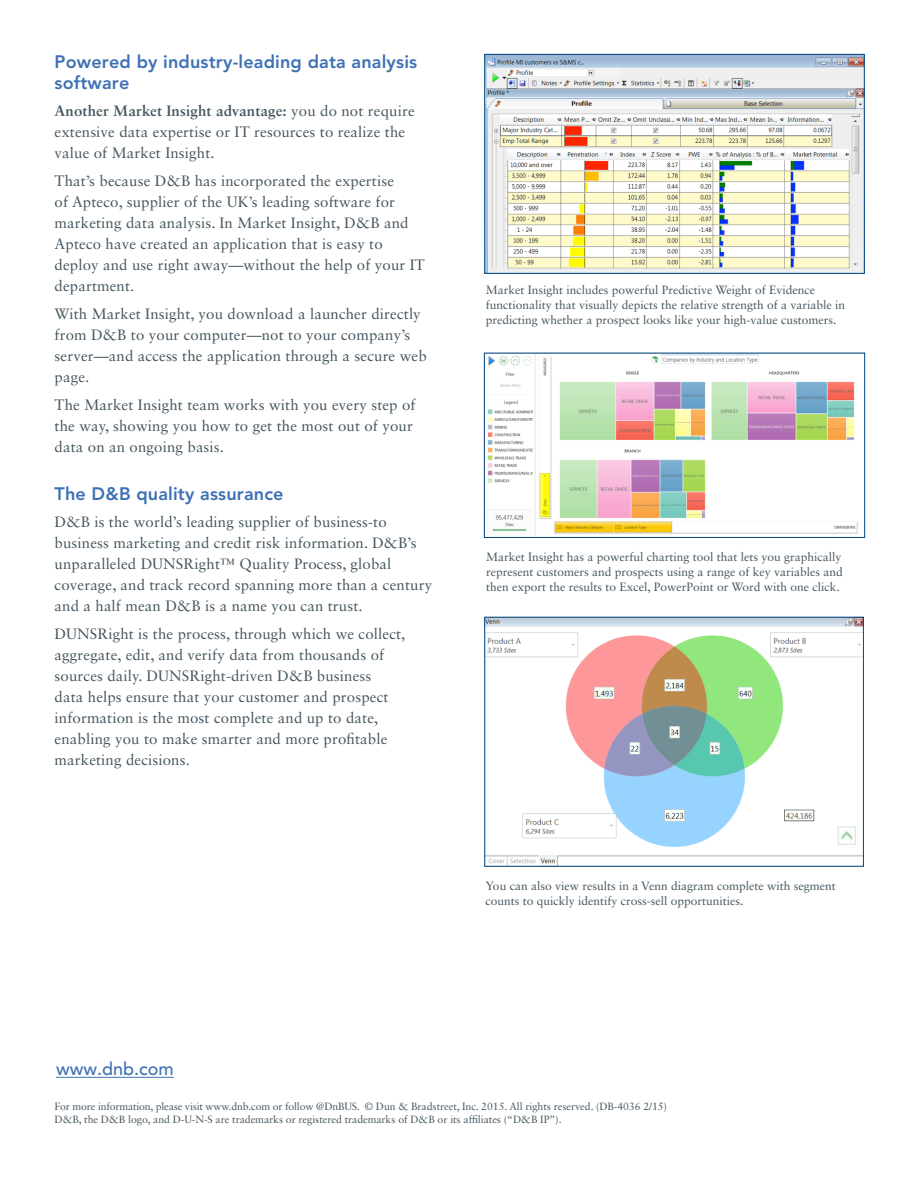
<style>
.page{position:relative;width:918px;height:1188px;background:#fff}
.page>*{position:absolute;margin:0;border:0;box-sizing:border-box;transform-origin:0 0}
.t1{font:800 18px/21px "Avenir LT Std";letter-spacing:.01em;color:#3e71b4}
.t2{font:500 18px "Avenir LT Std";color:#3e71b4}
.t3{font:15px/21px "Sabon LT Std";letter-spacing:.01em;color:#45555f}
.t4{font:12px/15px "Sabon LT Std";color:#45555f}
.t5{font:10.5px/13.5px "Sabon LT Std";letter-spacing:-.005em;color:#45555f}
.s1{font-weight:700}
</style>
<div class="page">
<img style="left:486px;top:56px;width:377px;height:216px">
<img style="left:487px;top:355px;width:371px;height:181px">
<img style="left:486px;top:619px;width:376px;height:246px">
<div style="left:484px;top:54px;width:381px;height:220px;border:1px solid #004781"></div>
<div style="left:484px;top:353px;width:381px;height:185px;border:1px solid #004781"></div>
<div style="left:484px;top:617px;width:380px;height:250px;border:1px solid #004781"></div>
<hr style="left:56px;top:1077px;width:118px;height:1px;background:#3e71b4">
<p class="t1" style="left:55px;top:51px;width:364px">Powered by industry-leading data analysis software</p>
<p class="t3" style="left:55px;top:100px;width:362px"><span class="s1">Another Market Insight advantage:</span> you do not require extensive data expertise or IT resources to realize the value of Market Insight.</p>
<p class="t3" style="left:55px;top:170px;width:372px">That’s because D&amp;B has incorporated the expertise<br>of Apteco, supplier of the UK’s leading software for marketing data analysis. In Market Insight, D&amp;B and Apteco have created an application that is easy to deploy and use right away—without the help of your IT department.</p>
<p class="t3" style="left:55px;top:303px;width:374px">With Market Insight, you download a launcher directly from D&amp;B to your computer—not to your company’s server—and access the application through a secure web page.</p>
<p class="t3" style="left:55px;top:394px;width:362px">The Market Insight team works with you every step of the way, showing you how to get the most out of your data on an ongoing basis.</p>
<p class="t1" style="left:55px;top:483px;width:230px">The D&amp;B quality assurance</p>
<p class="t3" style="left:55px;top:511px;width:379px">D&amp;B is the world’s leading supplier of business-to business marketing and credit risk information. D&amp;B’s unparalleled DUNSRight™ Quality Process, global coverage, and track record spanning more than a century and a half mean D&amp;B is a name you can trust.</p>
<p class="t3" style="left:55px;top:623px;width:352px">DUNSRight is the process, through which we collect, aggregate, edit, and verify data from thousands of sources daily. DUNSRight-driven D&amp;B business<br>data helps ensure that your customer and prospect information is the most complete and up to date, enabling you to make smarter and more profitable marketing decisions.</p>
<p class="t4" style="left:486px;top:282px;width:361px">Market Insight includes powerful Predictive Weight of Evidence functionality that visually depicts the relative strength of a variable in predicting whether a prospect looks like your high-value customers.</p>
<p class="t4" style="left:486px;top:550px;width:358px;text-align:justify">Market Insight has a powerful charting tool that lets you graphically represent customers and prospects using a range of key variables and then export the results to Excel, PowerPoint or Word with one click.</p>
<p class="t4" style="left:485px;top:878px;width:352px">You can also view results in a Venn diagram complete with segment counts to quickly identify cross-sell opportunities.</p>
<p class="t2" style="left:56px;top:1058px;width:119px">www.dnb.com</p>
<p class="t5" style="left:55px;top:1099px;width:614px">For more information, please visit www.dnb.com or follow @DnBUS. © Dun &amp; Bradstreet, Inc. 2015. All rights reserved. (DB-4036 2/15)<br>D&amp;B, the D&amp;B logo, and D-U-N-S are trademarks or registered trademarks of D&amp;B or its affiliates (“D&amp;B IP”).</p>
</div>
